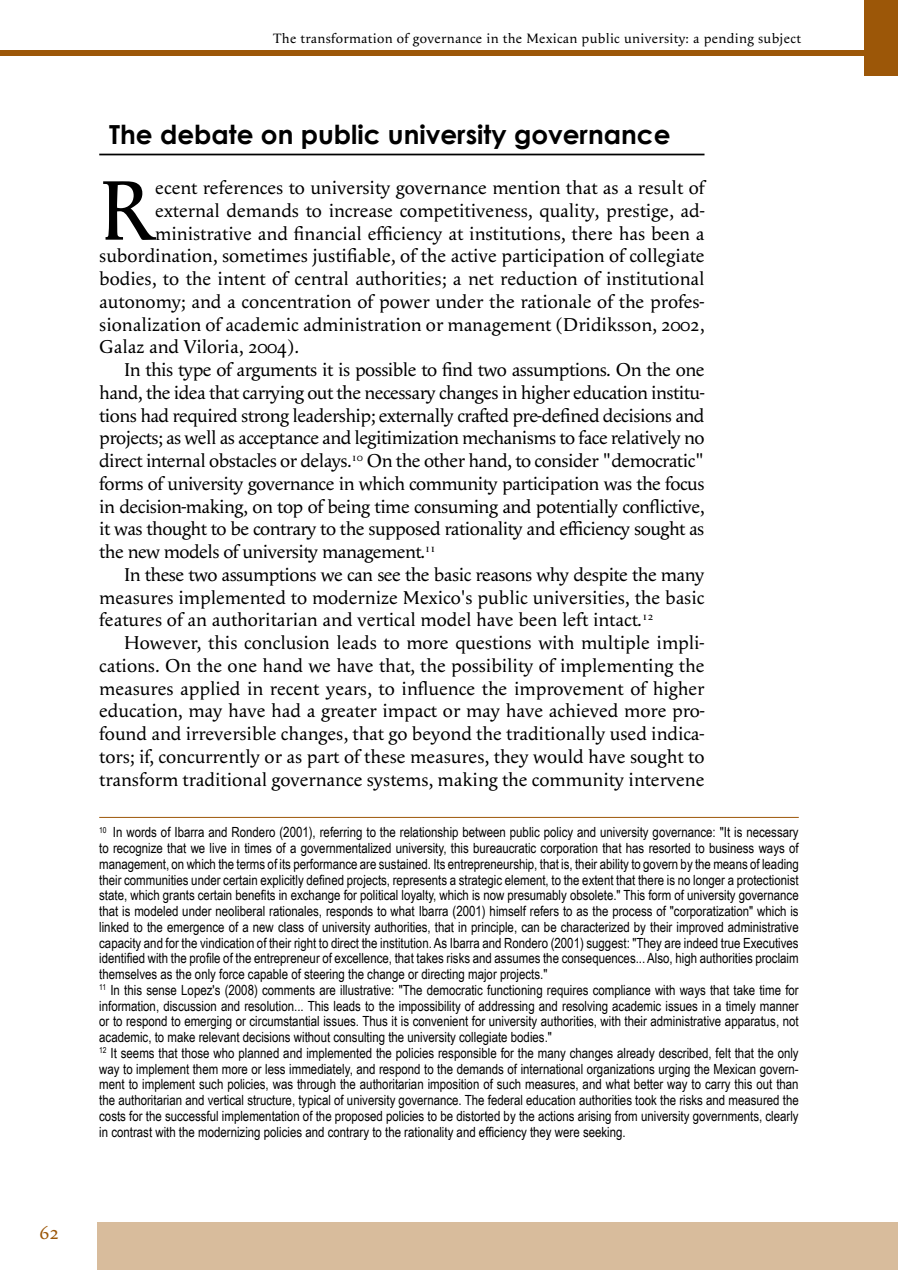
<style>
.page{position:relative;width:898px;height:1270px;background:#fff}
.page>*{position:absolute;margin:0;border:0;box-sizing:border-box;transform-origin:0 0}
.t1{font:87.5px "Apolline";color:#000}
.t2{font:700 26.25px "Century Gothic";color:#000}
.t3{font:19.25px "Apolline";color:#000}
.t4{font:19.25px "Apolline";letter-spacing:-.025em;color:#000}
.t5{font:19.25px "Apolline";color:#9c5708}
.t6{font:14px/15.8px "Arial Narrow";color:#000}
.t7{font:14px "Apolline";letter-spacing:.025em;color:#000}
</style>
<div class="page">
<div style="left:864px;top:0;width:34px;height:75px;background:#9c5708"></div>
<hr style="left:99px;top:154px;width:605px;height:1px;background:#000">
<hr style="left:99px;top:817px;width:700px;height:1px;background:#9c5708">
<div style="left:97px;top:1222px;width:801px;height:48px;background:#d8bc9c"></div>
<div style="left:0;top:51px;width:866px;height:5px;background:#9c5708"></div>
<h3 class="t5" style="left:40px;top:1221px;width:21px">62</h3>
<p class="t7" style="left:273px;top:30px;width:529px">The transformation of governance in the Mexican public university: a pending subject</p>
<h2 class="t2" style="left:109px;top:118px;width:563px">The debate on public university governance</h2>
<h1 class="t1" style="left:99px;top:159px;width:58px">R</h1>
<h3 class="t3" style="left:155px;top:176px;width:551px">ecent references to university governance mention that as a result of</h3>
<h3 class="t3" style="left:155px;top:199px;width:551px">external demands to increase competitiveness, quality, prestige, ad-</h3>
<h3 class="t3" style="left:155px;top:222px;width:551px">ministrative and financial efficiency at institutions, there has been a</h3>
<h3 class="t3" style="left:99px;top:245px;width:607px">subordination, sometimes justifiable, of the active participation of collegiate</h3>
<h3 class="t3" style="left:99px;top:267px;width:607px">bodies, to the intent of central authorities; a net reduction of institutional</h3>
<h3 class="t3" style="left:99px;top:290px;width:607px">autonomy; and a concentration of power under the rationale of the profes-</h3>
<h3 class="t3" style="left:99px;top:313px;width:607px">sionalization of academic administration or management (Dridiksson, 2002,</h3>
<h3 class="t3" style="left:99px;top:336px;width:202px">Galaz and Viloria, 2004).</h3>
<h3 class="t4" style="left:124px;top:358px;width:582px">In this type of arguments it is possible to find two assumptions. On the one</h3>
<h3 class="t4" style="left:99px;top:381px;width:607px">hand, the idea that carrying out the necessary changes in higher education institu-</h3>
<h3 class="t4" style="left:99px;top:404px;width:607px">tions had required strong leadership; externally crafted pre-defined decisions and</h3>
<h3 class="t4" style="left:99px;top:427px;width:607px">projects; as well as acceptance and legitimization mechanisms to face relatively no</h3>
<h3 class="t4" style="left:99px;top:449px;width:607px">direct internal obstacles or delays.<sup>10</sup> On the other hand, to consider "democratic"</h3>
<h3 class="t4" style="left:99px;top:472px;width:607px">forms of university governance in which community participation was the focus</h3>
<h3 class="t4" style="left:99px;top:495px;width:607px">in decision-making, on top of being time consuming and potentially conflictive,</h3>
<h3 class="t4" style="left:99px;top:518px;width:607px">it was thought to be contrary to the supposed rationality and efficiency sought as</h3>
<h3 class="t4" style="left:99px;top:540px;width:338px">the new models of university management.<sup>11</sup></h3>
<h3 class="t4" style="left:124px;top:563px;width:582px">In these two assumptions we can see the basic reasons why despite the many</h3>
<h3 class="t3" style="left:99px;top:586px;width:607px">measures implemented to modernize Mexico's public universities, the basic</h3>
<h3 class="t3" style="left:99px;top:609px;width:555px">features of an authoritarian and vertical model have been left intact.<sup>12</sup></h3>
<h3 class="t3" style="left:124px;top:631px;width:582px">However, this conclusion leads to more questions with multiple impli-</h3>
<h3 class="t3" style="left:99px;top:654px;width:607px">cations. On the one hand we have that, the possibility of implementing the</h3>
<h3 class="t3" style="left:99px;top:677px;width:607px">measures applied in recent years, to influence the improvement of higher</h3>
<h3 class="t3" style="left:99px;top:700px;width:607px">education, may have had a greater impact or may have achieved more pro-</h3>
<h3 class="t3" style="left:99px;top:722px;width:607px">found and irreversible changes, that go beyond the traditionally used indica-</h3>
<h3 class="t3" style="left:99px;top:745px;width:607px">tors; if, concurrently or as part of these measures, they would have sought to</h3>
<h3 class="t3" style="left:99px;top:768px;width:607px">transform traditional governance systems, making the community intervene</h3>
<p class="t6" style="left:99px;top:824px;width:701px"><sup>10</sup> In words of Ibarra and Rondero (2001), referring to the relationship between public policy and university governance: "It is necessary to recognize that we live in times of a governmentalized university, this bureaucratic corporation that has resorted to business ways of management, on which the terms of its performance are sustained. Its entrepreneurship, that is, their ability to govern by the means of leading their communities under certain explicitly defined projects, represents a strategic element, to the extent that there is no longer a protectionist state, which grants certain benefits in exchange for political loyalty, which is now presumably obsolete." This form of university governance that is modeled under neoliberal rationales, responds to what Ibarra (2001) himself refers to as the process of "corporatization" which is linked to the emergence of a new class of university authorities, that in principle, can be characterized by their improved administrative capacity and for the vindication of their right to direct the institution. As Ibarra and Rondero (2001) suggest: "They are indeed true Executives identified with the profile of the entrepreneur of excellence, that takes risks and assumes the consequences... Also, high authorities proclaim themselves as the only force capable of steering the change or directing major projects."<br><sup>11</sup> In this sense Lopez's (2008) comments are illustrative: "The democratic functioning requires compliance with ways that take time for information, discussion and resolution... This leads to the impossibility of addressing and resolving academic issues in a timely manner or to respond to emerging or circumstantial issues. Thus it is convenient for university authorities, with their administrative apparatus, not academic, to make relevant decisions without consulting the university collegiate bodies."<br><sup>12</sup> It seems that those who planned and implemented the policies responsible for the many changes already described, felt that the only way to implement them more or less immediately, and respond to the demands of international organizations urging the Mexican govern&shy;ment to implement such policies, was through the authoritarian imposition of such measures, and what better way to carry this out than the authoritarian and vertical structure, typical of university governance. The federal education authorities took the risks and measured the costs for the successful implementation of the proposed policies to be distorted by the actions arising from university governments, clearly in contrast with the modernizing policies and contrary to the rationality and efficiency they were seeking.</p>
</div>
